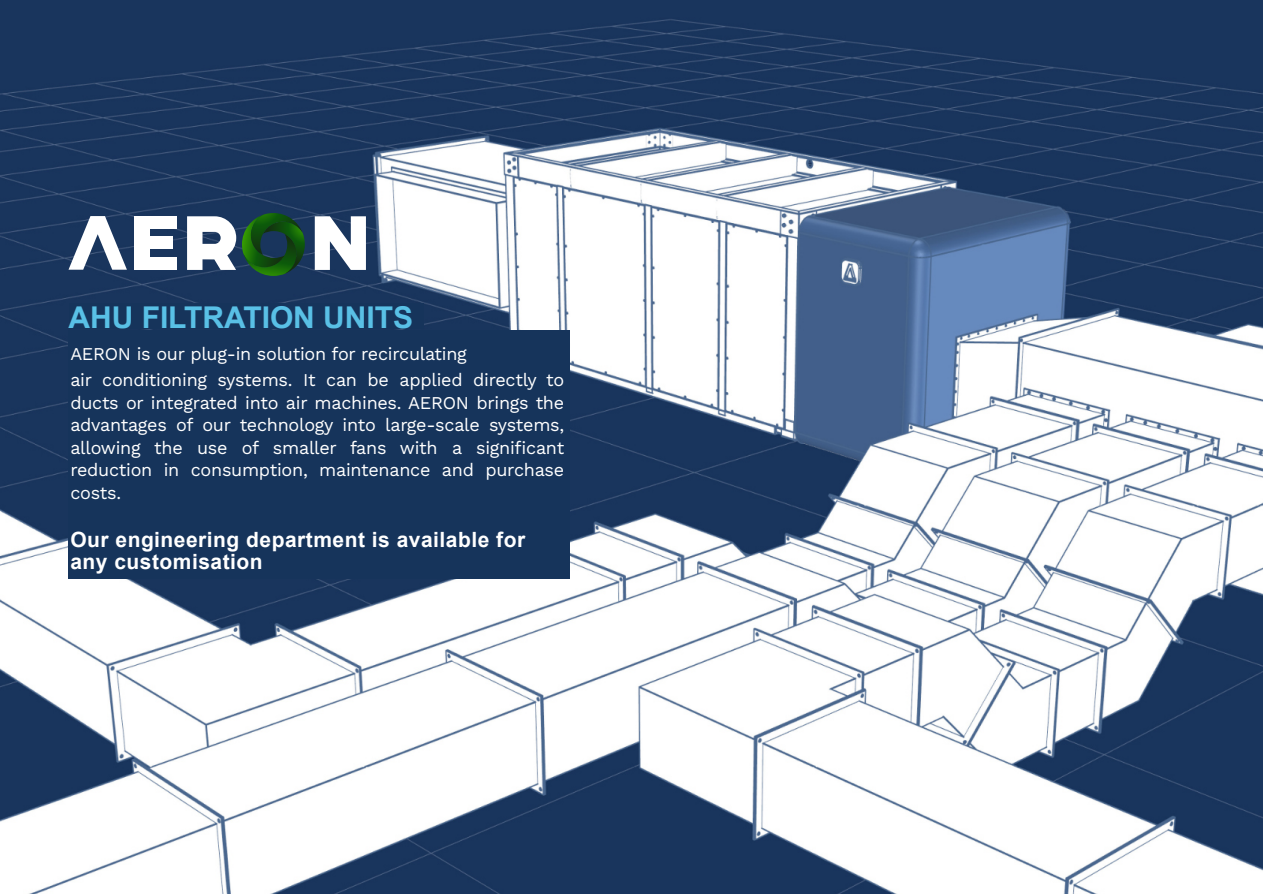
<style>
.page{position:relative;width:1263px;height:894px;background:#fff}
.page>*{position:absolute;margin:0;border:0;box-sizing:border-box;transform-origin:0 0}
.t1{font:700 30px "Arial";letter-spacing:-.005em;color:#59c0e6}
.t2{font:700 21px/22.5px "Arial";letter-spacing:.025em;color:#fff}
.t3{font:18px/22.5px "Work Sans";letter-spacing:-.015em;color:#fff}
</style>
<div class="page">
<img style="left:0;top:0;width:1263px;height:893px">
<div style="left:68px;top:330px;width:502px;height:248px;background:#16345b"></div>
<div style="left:69px;top:303px;width:355px;height:25px;background:#16345b"></div>
<div style="left:134px;top:216px;width:16px;height:53px;background:#fff"></div>
<svg style="left:69px;top:216px;width:58px;height:53px"></svg>
<svg style="left:187px;top:216px;width:49px;height:54px"></svg>
<div style="left:134px;top:216px;width:42px;height:13px;background:#fff"></div>
<div style="left:134px;top:257px;width:42px;height:12px;background:#fff"></div>
<div style="left:134px;top:236px;width:38px;height:13px;background:#fff"></div>
<svg style="left:315px;top:216px;width:51px;height:54px"></svg>
<svg style="left:242px;top:213px;width:63px;height:63px;background:#174d29"></svg>
<h1 class="t1" style="left:69px;top:306px;width:346px">AHU FILTRATION UNITS</h1>
<p class="t3" style="left:70px;top:340px;width:495px;line-height:26.1px">AERON is our plug-in solution for recirculating<br>air conditioning systems. It can be applied directly to</p>
<p class="t3" style="left:70px;top:391px;width:495px;text-align:justify">ducts or integrated into air machines. AERON brings the advantages of our technology into large-scale systems, allowing the use of smaller fans with a significant reduction in consumption, maintenance and purchase costs.</p>
<p class="t2" style="left:70px;top:530px;width:456px">Our engineering department is available for any customisation</p>
</div>
